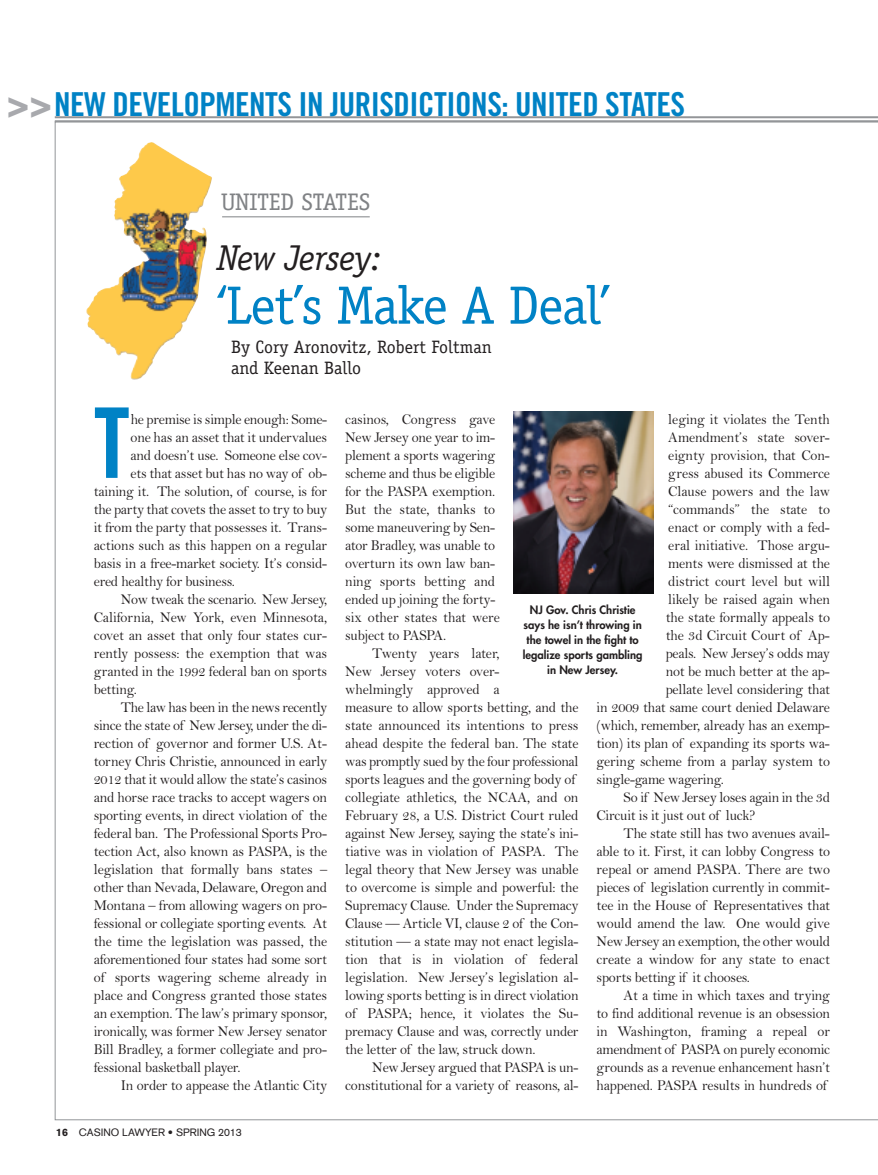
<style>
.page{position:relative;width:878px;height:1175px;background:#fff}
.page>*{position:absolute;margin:0;border:0;box-sizing:border-box;transform-origin:0 0}
.t1{font:97.5px "Trade Gothic Bold Cond Twenty";color:#0082c5;scale:.95 1}
.t2{font:54px "Officina Serif";letter-spacing:-.02em;color:#0082c5}
.t3{font:italic 36px "Officina Serif";letter-spacing:-.015em;color:#231f20}
.t4{font:33px "Trade Gothic Bold Cond Twenty";letter-spacing:-.015em;color:#0082c5}
.t5{font:24px "Officina Serif";color:#808285}
.t6{font:18px/21.6px "Officina Serif";color:#231f20}
.t7{font:15px/18px "Bell";letter-spacing:-.015em;color:#231f20;scale:.95 1}
.t8{font:800 11.25px/15px "Futura";color:#231f20;text-align:center}
.t9{font:10.5px "Akzidenz Grotesk";color:#231f20}
.s1{font-family:"Helvetica Neue";font-weight:800;font-stretch:expanded;font-size:37.65px;color:#a8a9ad}
.s2{font-weight:900}
</style>
<div class="page">
<hr style="left:55px;top:116px;width:823px;height:2px;background:#939598">
<hr style="left:55px;top:120px;width:823px;height:2px;background:#939598">
<hr style="left:222px;top:216px;width:148px;height:1px;background:#808285">
<img style="left:513px;top:412px;width:140px;height:181px">
<img style="left:86px;top:142px;width:126px;height:238px">
<h3 class="t4" style="left:7px;top:92px;width:680px"><span class="s1">&gt;&gt;</span>NEW DEVELOPMENTS IN JURISDICTIONS: UNITED STATES</h3>
<h3 class="t5" style="left:221px;top:188px;width:151px">UNITED STATES</h3>
<h3 class="t3" style="left:217px;top:236px;width:166px">New Jersey:</h3>
<h2 class="t2" style="left:217px;top:273px;width:394px">‘Let’s Make A Deal’</h2>
<p class="t6" style="left:231px;top:336px;width:262px">By Cory Aronovitz, Robert Foltman and Keenan Ballo</p>
<h1 class="t1" style="left:94px;top:407px;width:39px">T</h1>
<p class="t7" style="left:131px;top:410px;width:208px">he premise is simple enough: Some-</p>
<p class="t7" style="left:131px;top:428px;width:208px">one has an asset that it undervalues</p>
<p class="t7" style="left:131px;top:446px;width:208px">and doesn’t use. Someone else cov-</p>
<p class="t7" style="left:131px;top:464px;width:208px">ets that asset but has no way of ob-</p>
<p class="t7" style="left:94px;top:482px;width:247px">taining it. The solution, of course, is for</p>
<p class="t7" style="left:94px;top:500px;width:247px">the party that covets the asset to try to buy</p>
<p class="t7" style="left:94px;top:518px;width:247px">it from the party that possesses it. Trans-</p>
<p class="t7" style="left:94px;top:536px;width:247px">actions such as this happen on a regular</p>
<p class="t7" style="left:94px;top:554px;width:247px">basis in a free-market society. It’s consid-</p>
<p class="t7" style="left:94px;top:572px;width:150px">ered healthy for business.</p>
<p class="t7" style="left:121px;top:590px;width:219px">Now tweak the scenario. New Jersey,</p>
<p class="t7" style="left:94px;top:608px;width:247px">California, New York, even Minnesota,</p>
<p class="t7" style="left:94px;top:626px;width:247px">covet an asset that only four states cur-</p>
<p class="t7" style="left:94px;top:644px;width:247px">rently possess: the exemption that was</p>
<p class="t7" style="left:94px;top:662px;width:247px">granted in the 1992 federal ban on sports</p>
<p class="t7" style="left:94px;top:680px;width:47px">betting.</p>
<p class="t7" style="left:121px;top:698px;width:219px">The law has been in the news recently</p>
<p class="t7" style="left:94px;top:716px;width:247px">since the state of New Jersey, under the di-</p>
<p class="t7" style="left:94px;top:734px;width:247px">rection of governor and former U.S. At-</p>
<p class="t7" style="left:94px;top:752px;width:247px">torney Chris Christie, announced in early</p>
<p class="t7" style="left:94px;top:770px;width:247px">2012 that it would allow the state’s casinos</p>
<p class="t7" style="left:94px;top:788px;width:247px">and horse race tracks to accept wagers on</p>
<p class="t7" style="left:94px;top:806px;width:247px">sporting events, in direct violation of the</p>
<p class="t7" style="left:94px;top:824px;width:247px">federal ban. The Professional Sports Pro-</p>
<p class="t7" style="left:94px;top:842px;width:247px">tection Act, also known as PASPA, is the</p>
<p class="t7" style="left:94px;top:860px;width:247px">legislation that formally bans states –</p>
<p class="t7" style="left:94px;top:878px;width:247px">other than Nevada, Delaware, Oregon and</p>
<p class="t7" style="left:94px;top:896px;width:247px">Montana – from allowing wagers on pro-</p>
<p class="t7" style="left:94px;top:914px;width:247px">fessional or collegiate sporting events. At</p>
<p class="t7" style="left:94px;top:932px;width:247px">the time the legislation was passed, the</p>
<p class="t7" style="left:94px;top:950px;width:247px">aforementioned four states had some sort</p>
<p class="t7" style="left:94px;top:968px;width:247px">of sports wagering scheme already in</p>
<p class="t7" style="left:94px;top:986px;width:247px">place and Congress granted those states</p>
<p class="t7" style="left:94px;top:1004px;width:247px">an exemption. The law’s primary sponsor,</p>
<p class="t7" style="left:94px;top:1022px;width:247px">ironically, was former New Jersey senator</p>
<p class="t7" style="left:94px;top:1040px;width:247px">Bill Bradley, a former collegiate and pro-</p>
<p class="t7" style="left:94px;top:1058px;width:156px">fessional basketball player.</p>
<p class="t7" style="left:121px;top:1076px;width:219px">In order to appease the Atlantic City</p>
<p class="t9" style="left:56px;top:1128px;width:187px"><span class="s2">16</span> CASINO LAWYER • SPRING 2013</p>
<p class="t7" style="left:668px;top:410px;width:172px">leging it violates the Tenth</p>
<p class="t7" style="left:668px;top:428px;width:171px">Amendment’s state sover-</p>
<p class="t7" style="left:668px;top:446px;width:171px">eignty provision, that Con-</p>
<p class="t7" style="left:668px;top:464px;width:172px">gress abused its Commerce</p>
<p class="t7" style="left:668px;top:482px;width:172px">Clause powers and the law</p>
<p class="t7" style="left:668px;top:500px;width:172px">“commands” the state to</p>
<p class="t7" style="left:668px;top:518px;width:171px">enact or comply with a fed-</p>
<p class="t7" style="left:668px;top:536px;width:171px">eral initiative. Those argu-</p>
<p class="t7" style="left:668px;top:554px;width:172px">ments were dismissed at the</p>
<p class="t7" style="left:668px;top:572px;width:172px">district court level but will</p>
<p class="t7" style="left:668px;top:590px;width:172px">likely be raised again when</p>
<p class="t7" style="left:665px;top:608px;width:174px">the state formally appeals to</p>
<p class="t7" style="left:665px;top:626px;width:174px">the 3d Circuit Court of Ap-</p>
<p class="t7" style="left:665px;top:644px;width:174px">peals. New Jersey’s odds may</p>
<p class="t7" style="left:665px;top:662px;width:174px">not be much better at the ap-</p>
<p class="t7" style="left:665px;top:680px;width:174px">pellate level considering that</p>
<p class="t7" style="left:596px;top:698px;width:247px">in 2009 that same court denied Delaware</p>
<p class="t7" style="left:596px;top:716px;width:247px">(which, remember, already has an exemp-</p>
<p class="t7" style="left:596px;top:734px;width:247px">tion) its plan of expanding its sports wa-</p>
<p class="t7" style="left:596px;top:752px;width:247px">gering scheme from a parlay system to</p>
<p class="t7" style="left:596px;top:770px;width:135px">single-game wagering.</p>
<p class="t7" style="left:623px;top:788px;width:219px">So if New Jersey loses again in the 3d</p>
<p class="t7" style="left:596px;top:806px;width:169px">Circuit is it just out of luck?</p>
<p class="t7" style="left:623px;top:824px;width:218px">The state still has two avenues avail-</p>
<p class="t7" style="left:596px;top:842px;width:247px">able to it. First, it can lobby Congress to</p>
<p class="t7" style="left:596px;top:860px;width:247px">repeal or amend PASPA. There are two</p>
<p class="t7" style="left:596px;top:878px;width:247px">pieces of legislation currently in commit-</p>
<p class="t7" style="left:596px;top:896px;width:247px">tee in the House of Representatives that</p>
<p class="t7" style="left:596px;top:914px;width:247px">would amend the law. One would give</p>
<p class="t7" style="left:596px;top:932px;width:247px">New Jersey an exemption, the other would</p>
<p class="t7" style="left:596px;top:950px;width:247px">create a window for any state to enact</p>
<p class="t7" style="left:596px;top:968px;width:163px">sports betting if it chooses.</p>
<p class="t7" style="left:623px;top:986px;width:219px">At a time in which taxes and trying</p>
<p class="t7" style="left:596px;top:1004px;width:247px">to find additional revenue is an obsession</p>
<p class="t7" style="left:596px;top:1022px;width:247px">in Washington, framing a repeal or</p>
<p class="t7" style="left:596px;top:1040px;width:247px">amendment of PASPA on purely economic</p>
<p class="t7" style="left:596px;top:1058px;width:247px">grounds as a revenue enhancement hasn’t</p>
<p class="t7" style="left:596px;top:1076px;width:244px">happened. PASPA results in hundreds of</p>
<p class="t7" style="left:345px;top:410px;width:164px">casinos, Congress gave<br>New Jersey one year to im&shy;plement a sports wagering scheme and thus be eligible for the PASPA exemption.<br>But the state, thanks to some maneuvering by Sen&shy;ator Bradley, was unable to overturn its own law ban&shy;ning sports betting and ended up joining the forty&shy;six other states that were subject to PASPA.</p>
<p class="t7" style="left:345px;top:644px;width:247px;text-indent:27px">Twenty years later,<br>New Jersey voters over-<br>whelmingly approved a<br>measure to allow sports betting, and the state announced its intentions to press ahead despite the federal ban. The state was promptly sued by the four professional sports leagues and the governing body of collegiate athletics, the NCAA, and on February 28, a U.S. District Court ruled against New Jersey, saying the state’s ini&shy;tiative was in violation of PASPA. The legal theory that New Jersey was unable to overcome is simple and powerful: the Supremacy Clause. Under the Supremacy Clause — Article VI, clause 2 of the Con&shy;stitution — a state may not enact legisla&shy;tion that is in violation of federal legislation. New Jersey’s legislation al&shy;lowing sports betting is in direct violation of PASPA; hence, it violates the Su&shy;premacy Clause and was, correctly under the letter of the law, struck down.</p>
<p class="t7" style="left:345px;top:1058px;width:247px;text-align:right">New Jersey argued that PASPA is un&shy;constitutional for a variety of reasons, al-</p>
<p class="t8" style="left:523px;top:603px;width:121px">NJ Gov. Chris Christie says he isn’t throwing in the towel in the fight to legalize sports gambling in New Jersey.</p>
</div>
